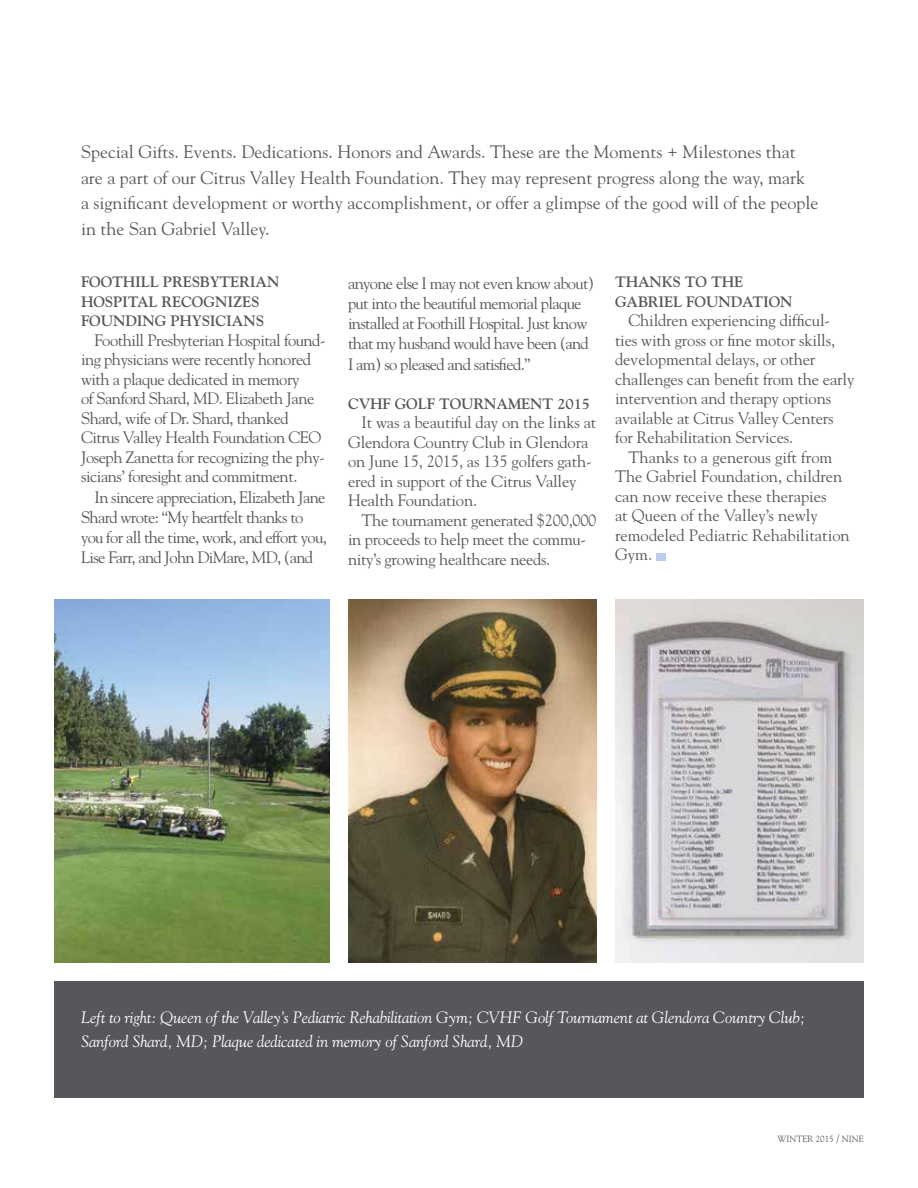
<style>
.page{position:relative;width:918px;height:1188px;background:#fff}
.page>*{position:absolute;margin:0;border:0;box-sizing:border-box;transform-origin:0 0}
.t1{font:18px/25.5px "Goudy";color:#55575a}
.t2{font:16.5px/19.5px "Goudy";letter-spacing:-.02em;color:#55575a}
.t3{font:16.5px/20.2px "Goudy";letter-spacing:-.04em;color:#55575a}
.t4{font:italic 16.5px/24px "Goudy";letter-spacing:-.01em;color:#fff}
.t5{font:16.5px/19.5px "Goudy";color:#55575a}
.t6{font:700 15px/19.5px "Goudy";letter-spacing:-.01em;color:#55575a}
.t7{font:9px "Goudy";color:#55575a}
.s1{font-size:10.5px}
</style>
<div class="page">
<img style="left:615px;top:599px;width:249px;height:364px">
<img style="left:348px;top:599px;width:249px;height:364px">
<img style="left:54px;top:599px;width:276px;height:364px">
<div style="left:656px;top:553px;width:10px;height:7px;background:#bbcdea"></div>
<div style="left:54px;top:981px;width:810px;height:117px;background:#55575a"></div>
<p class="t1" style="left:81px;top:139px;width:739px">Special Gifts. Events. Dedications. Honors and Awards. These are the Moments + Milestones that are a part of our Citrus Valley Health Foundation. They may represent progress along the way, mark<br>a significant development or worthy accomplishment, or offer a glimpse of the good will of the people in the San Gabriel Valley.</p>
<p class="t6" style="left:81px;top:272px;width:200px">FOOTHILL PRESBYTERIAN<br>HOSPITAL RECOGNIZES<br>FOUNDING PHYSICIANS</p>
<p class="t2" style="left:81px;top:330px;width:246px;text-indent:13px">Foothill Presbyterian Hospital found&shy;ing physicians were recently honored with a plaque dedicated in memory<br>of Sanford Shard, MD. Elizabeth Jane Shard, wife of Dr. Shard, thanked Citrus Valley Health Foundation CEO Joseph Zanetta for recognizing the phy&shy;sicians’ foresight and commitment.</p>
<p class="t3" style="left:81px;top:486px;width:247px;text-indent:13px">In sincere appreciation, Elizabeth Jane Shard wrote: “My heartfelt thanks to you for all the time, work, and effort you, Lise Farr, and John DiMare, MD, (and</p>
<p class="t3" style="left:348px;top:272px;width:248px">anyone else I may not even know about) put into the beautiful memorial plaque installed at Foothill Hospital. Just know that my husband would have been (and I am) so pleased and satisfied.”</p>
<p class="t6" style="left:348px;top:393px;width:244px">CVHF GOLF TOURNAMENT 2015</p>
<p class="t2" style="left:348px;top:412px;width:250px;text-indent:13px">It was a beautiful day on the links at<br>Glendora Country Club in Glendora on June 15, 2015, as 135 golfers gath&shy;ered in support of the Citrus Valley<br>Health Foundation.</p>
<p class="t2" style="left:348px;top:510px;width:250px;text-indent:13px">The tournament generated $200,000 in proceeds to help meet the commu&shy;nity’s growing healthcare needs.</p>
<p class="t6" style="left:615px;top:272px;width:179px">THANKS TO THE<br>GABRIEL FOUNDATION</p>
<p class="t2" style="left:615px;top:310px;width:241px;text-indent:13px">Children experiencing difficul&shy;ties with gross or fine motor skills, developmental delays, or other challenges can benefit from the early intervention and therapy options available at Citrus Valley Centers for Rehabilitation Services.</p>
<p class="t5" style="left:615px;top:447px;width:236px;text-indent:13px">Thanks to a generous gift from<br>The Gabriel Foundation, children can now receive these therapies<br>at Queen of the Valley’s newly remodeled Pediatric Rehabilitation<br>Gym.</p>
<p class="t4" style="left:81px;top:1005px;width:726px">Left to right: Queen of the Valley’s Pediatric Rehabilitation Gym; CVHF Golf Tournament at Glendora Country Club;<br>Sanford Shard, MD; Plaque dedicated in memory of Sanford Shard, MD</p>
<p class="t7" style="left:778px;top:1134px;width:88px">WINTER 2015 <span class="s1">/</span> NINE</p>
</div>
